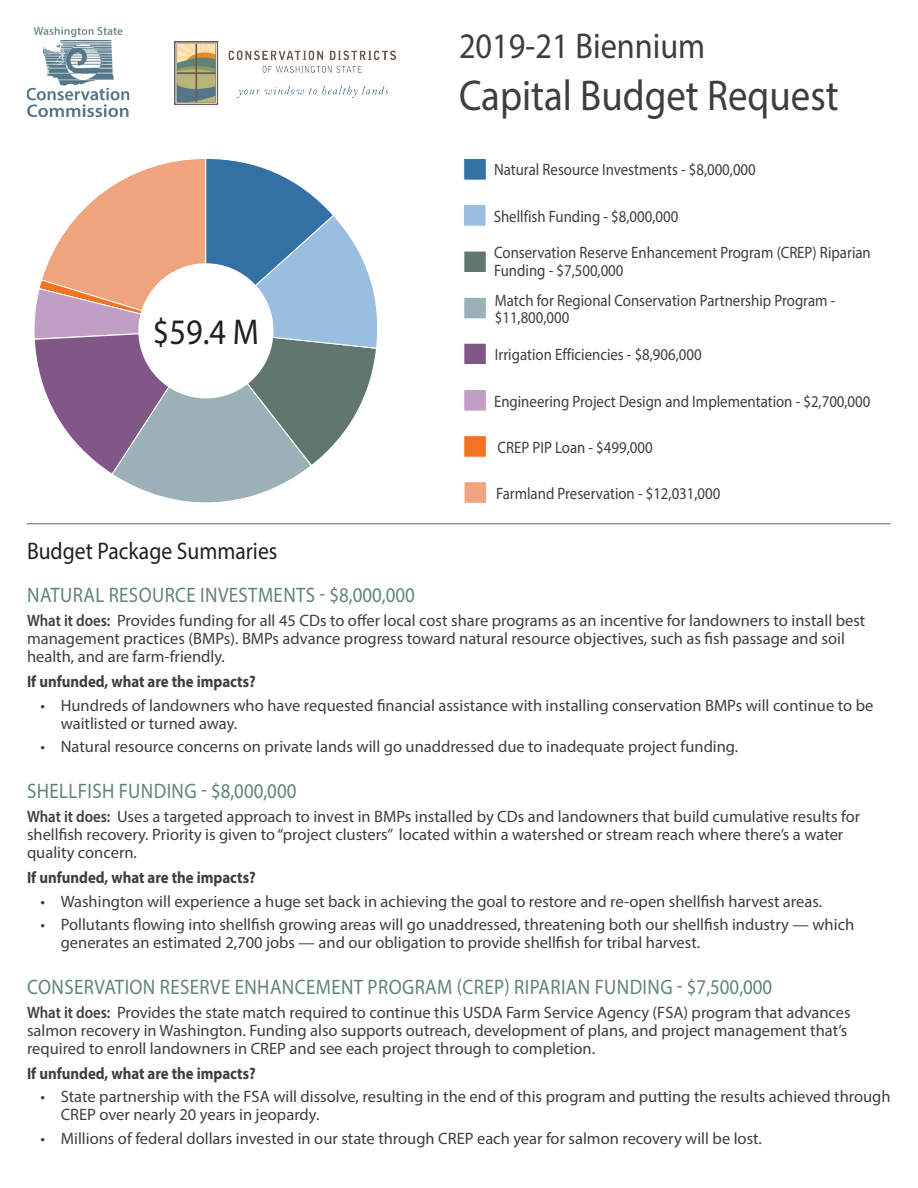
<style>
.page{position:relative;width:918px;height:1188px;background:#fff}
.page>*{position:absolute;margin:0;border:0;box-sizing:border-box;transform-origin:0 0}
.t1{font:43.2px "Myriad Pro";color:#3e3e3f;scale:.9 1}
.t2{font:36px "Myriad Pro";color:#3e3e3f;scale:.9 1}
.t3{font:36px "Myriad Pro";color:#231f20;scale:.9 1}
.t4{font:24px "Myriad Pro";color:#231f20;scale:.9 1}
.Photo_caption{font:21px "Myriad Pro";letter-spacing:.02em;color:#618476;scale:.9 1}
.Photo_caption-2{font:16.5px/18px "Myriad Pro";color:#3e3e3f}
.Photo_caption-3{font:16.5px/16.5px "Myriad Pro";color:#3e3e3f;scale:.9 1}
.t5{font:700 16.5px "Myriad Pro";color:#3e3e3f;scale:.9 1}
.s1{font-weight:600}
</style>
<div class="page">
<svg style="left:34px;top:158px;width:344px;height:345px"></svg>
<hr style="left:27px;top:524px;width:864px;height:1px;background:#6a5d53">
<img style="left:27px;top:26px;width:103px;height:91px">
<img style="left:174px;top:41px;width:222px;height:63px">
<div style="left:138px;top:263px;width:135px;height:135px;background:#fff;border-radius:50%"></div>
<div style="left:463px;top:343px;width:24px;height:22px;background:#805787;border:1px solid #fff"></div>
<div style="left:463px;top:297px;width:24px;height:22px;background:#9cb1b7;border:1px solid #fff"></div>
<div style="left:463px;top:389px;width:24px;height:22px;background:#c19fc5;border:1px solid #fff"></div>
<div style="left:463px;top:204px;width:23px;height:22px;background:#9abedf;border:1px solid #fff"></div>
<div style="left:463px;top:158px;width:24px;height:22px;background:#3370a4;border:1px solid #fff"></div>
<div style="left:463px;top:435px;width:24px;height:23px;background:#f47323;border:1px solid #fff"></div>
<div style="left:464px;top:481px;width:23px;height:23px;background:#efa47d;border:1px solid #fff"></div>
<div style="left:463px;top:250px;width:24px;height:23px;background:#61766f;border:1px solid #fff"></div>
<p class="t2" style="left:459px;top:24px;width:275px">2019-21 Biennium</p>
<p class="t1" style="left:459px;top:69px;width:423px">Capital Budget Request</p>
<p class="Photo_caption-3" style="left:494px;top:161px;width:292px">Natural Resource Investments - $8,000,000</p>
<p class="Photo_caption-3" style="left:494px;top:208px;width:207px">Shellfish Funding - $8,000,000</p>
<p class="t3" style="left:153px;top:310px;width:119px">$59.4 M</p>
<p class="Photo_caption-3" style="left:494px;top:244px;width:420px;line-height:18px">Conservation Reserve Enhancement Program (CREP) Riparian<br>Funding - $7,500,000</p>
<p class="Photo_caption-3" style="left:495px;top:292px;width:380px">Match for Regional Conservation Partnership Program - $11,800,000</p>
<p class="Photo_caption-3" style="left:495px;top:346px;width:231px">Irrigation Efficiencies - $8,906,000</p>
<p class="Photo_caption-3" style="left:494px;top:393px;width:420px">Engineering Project Design and Implementation - $2,700,000</p>
<p class="Photo_caption-3" style="left:498px;top:439px;width:174px">CREP PIP Loan - $499,000</p>
<p class="Photo_caption-3" style="left:496px;top:485px;width:251px">Farmland Preservation - $12,031,000</p>
<p class="t4" style="left:27px;top:536px;width:280px">Budget Package Summaries</p>
<p class="Photo_caption" style="left:27px;top:582px;width:432px">NATURAL RESOURCE INVESTMENTS - $8,000,000</p>
<p class="Photo_caption-2" style="left:27px;top:612px;width:840px"><span class="s1">What it does:</span> Provides funding for all 45 CDs to offer local cost share programs as an incentive for landowners to install best management practices (BMPs). BMPs advance progress toward natural resource objectives, such as fish passage and soil health, and are farm-friendly.</p>
<p class="t5" style="left:27px;top:671px;width:256px">If unfunded, what are the impacts?</p>
<p class="Photo_caption-2" style="left:61px;top:696px;width:814px;text-indent:-20px">• Hundreds of landowners who have requested financial assistance with installing conservation BMPs will continue to be waitlisted or turned away.</p>
<p class="Photo_caption-2" style="left:40px;top:737px;width:699px">• Natural resource concerns on private lands will go unaddressed due to inadequate project funding.</p>
<p class="Photo_caption" style="left:27px;top:778px;width:301px">SHELLFISH FUNDING - $8,000,000</p>
<p class="Photo_caption-2" style="left:27px;top:808px;width:835px"><span class="s1">What it does:</span> Uses a targeted approach to invest in BMPs installed by CDs and landowners that build cumulative results for shellfish recovery. Priority is given to “project clusters” located within a watershed or stream reach where there’s a water quality concern.</p>
<p class="t5" style="left:27px;top:867px;width:256px">If unfunded, what are the impacts?</p>
<p class="Photo_caption-2" style="left:40px;top:892px;width:783px">• Washington will experience a huge set back in achieving the goal to restore and re-open shellfish harvest areas.</p>
<p class="Photo_caption-2" style="left:61px;top:915px;width:795px;text-indent:-20px">• Pollutants flowing into shellfish growing areas will go unaddressed, threatening both our shellfish industry — which generates an estimated 2,700 jobs — and our obligation to provide shellfish for tribal harvest.</p>
<p class="Photo_caption" style="left:27px;top:974px;width:829px">CONSERVATION RESERVE ENHANCEMENT PROGRAM (CREP) RIPARIAN FUNDING - $7,500,000</p>
<p class="Photo_caption-2" style="left:27px;top:1004px;width:825px"><span class="s1">What it does:</span> Provides the state match required to continue this USDA Farm Service Agency (FSA) program that advances salmon recovery in Washington. Funding also supports outreach, development of plans, and project management that’s required to enroll landowners in CREP and see each project through to completion.</p>
<p class="t5" style="left:27px;top:1063px;width:256px">If unfunded, what are the impacts?</p>
<p class="Photo_caption-2" style="left:61px;top:1088px;width:831px;text-indent:-20px">• State partnership with the FSA will dissolve, resulting in the end of this program and putting the results achieved through<br>CREP over nearly 20 years in jeopardy.</p>
<p class="Photo_caption-2" style="left:40px;top:1129px;width:723px">• Millions of federal dollars invested in our state through CREP each year for salmon recovery will be lost.</p>
</div>
